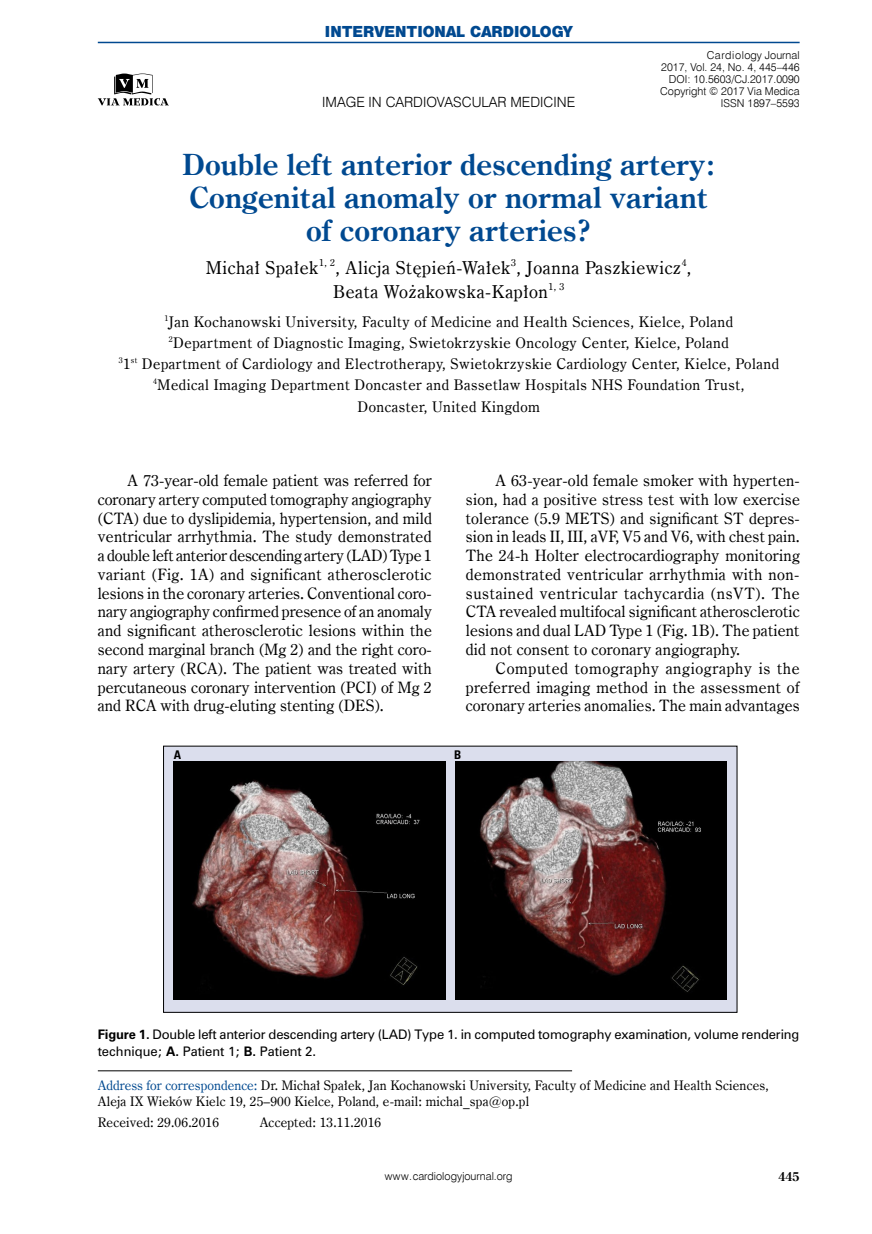
<style>
.page{position:relative;width:872px;height:1234px;background:#fff}
.page>*{position:absolute;margin:0;border:0;box-sizing:border-box;transform-origin:0 0}
._01_-_Tytuł_artykułu{font:700 29.4px/33px "Century Oldst EU";color:#004990;text-align:center}
._02_-_Autorzy{font:17.85px/24px "Century Oldst EU";letter-spacing:.035em;color:#000;text-align:center}
._08_-_Tekst{font:15.75px/18.8px "Century Oldst EU";letter-spacing:.01em;color:#000;text-align:justify}
._03_-_Kliniki{font:14.7px/21px "Century Oldst EU";letter-spacing:.035em;color:#000;text-align:center}
.t1{font:14.1px "Swis 721 Lt EU";color:#000}
.t2{font:14.1px "Swis 721 Blk 2 EU";color:#004990}
._16_-_Adres_do_kores{font:13.2px/16.5px "Century Oldst EU";letter-spacing:.015em;color:#000}
._16A_-_Adres_do_kore{font:13.2px "Century Oldst EU";letter-spacing:.015em;color:#000}
.t3{font:700 12.75px "Century Oldst EU";color:#000}
._15_-_Rycina_-_podpi{font:12px/17.2px "Zurich PL";letter-spacing:-.01em;color:#000}
._15_-_Rycina_-_podpi-2{font:700 12px "Zurich Cn EU";color:#000}
.t4{font:10.95px/12px "Swis 721 Lt EU";color:#000;text-align:right}
.s1{font-weight:700}
.s2{color:#004990}
</style>
<div class="page">
<hr style="left:98px;top:1070px;width:474px;height:1px;background:#000">
<hr style="left:98px;top:42px;width:701px;height:1px;background:#004990">
<svg style="left:98px;top:74px;width:71px;height:32px"></svg>
<div style="left:163px;top:746px;width:574px;height:266px;background:#dbdeed"></div>
<img style="left:174px;top:761px;width:552px;height:238px">
<div style="left:446px;top:759px;width:8px;height:241px;background:#dbdeed"></div>
<p class="t2" style="left:325px;top:22px;width:249px">INTERVENTIONAL CARDIOLOGY</p>
<p class="t4" style="left:661px;top:49px;width:140px">Cardiology Journal<br>2017, Vol. 24, No. 4, 445–446</p>
<p class="t4" style="left:660px;top:73px;width:141px">DOI: 10.5603/CJ.2017.0090<br>Copyright © 2017 Via Medica</p>
<p class="t1" style="left:322px;top:93px;width:254px">IMAGE IN CARDIOVASCULAR MEDICINE</p>
<p class="t4" style="left:721px;top:97px;width:80px">ISSN 1897–5593</p>
<p class="_01_-_Tytuł_artykułu" style="left:182px;top:149px;width:535px">Double left anterior descending artery:<br>Congenital anomaly or normal variant of coronary arteries?</p>
<p class="_02_-_Autorzy" style="left:206px;top:256px;width:487px">Michał Spałek<sup>1,</sup> <sup>2</sup>, Alicja Stępień-Wałek<sup>3</sup>, Joanna Paszkiewicz<sup>4</sup>,<br>Beata Wożakowska-Kapłon<sup>1,</sup> <sup>3</sup></p>
<p class="_03_-_Kliniki" style="left:119px;top:312px;width:662px"><sup>1</sup>Jan Kochanowski University, Faculty of Medicine and Health Sciences, Kielce, Poland<br><sup>2</sup>Department of Diagnostic Imaging, Swietokrzyskie Oncology Center, Kielce, Poland<br><sup>3</sup>1<sup>st</sup> Department of Cardiology and Electrotherapy, Swietokrzyskie Cardiology Center, Kielce, Poland <sup>4</sup>Medical Imaging Department Doncaster and Bassetlaw Hospitals NHS Foundation Trust, Doncaster, United Kingdom</p>
<p class="_08_-_Tekst" style="left:98px;top:471px;width:335px;text-indent:30px">A 73-year-old female patient was referred for coronary artery computed tomography angiography (CTA) due to dyslipidemia, hypertension, and mild ventricular arrhythmia. The study demonstrated a double left anterior descending artery (LAD) Type 1 variant (Fig. 1A) and significant atherosclerotic lesions in the coronary arteries. Conventional coro&shy;nary angiography confirmed presence of an anomaly and significant atherosclerotic lesions within the second marginal branch (Mg 2) and the right coro&shy;nary artery (RCA). The patient was treated with percutaneous coronary intervention (PCI) of Mg 2 and RCA with drug-eluting stenting (DES).</p>
<p class="_08_-_Tekst" style="left:466px;top:471px;width:335px;text-indent:30px">A 63-year-old female smoker with hyperten&shy;sion, had a positive stress test with low exercise tolerance (5.9 METS) and significant ST depres&shy;sion in leads II, III, aVF, V5 and V6, with chest pain.<br>The 24-h Holter electrocardiography monitoring demonstrated ventricular arrhythmia with non&shy;sustained ventricular tachycardia (nsVT). The CTA revealed multifocal significant atherosclerotic lesions and dual LAD Type 1 (Fig. 1B). The patient did not consent to coronary angiography.</p>
<p class="_08_-_Tekst" style="left:466px;top:659px;width:335px;text-indent:30px">Computed tomography angiography is the preferred imaging method in the assessment of coronary arteries anomalies. The main advantages</p>
<p class="_15_-_Rycina_-_podpi-2" style="left:174px;top:747px;width:9px">A</p>
<p class="_15_-_Rycina_-_podpi-2" style="left:454px;top:747px;width:9px">B</p>
<p class="_15_-_Rycina_-_podpi" style="left:98px;top:1025px;width:703px"><span class="s1">Figure 1.</span> Double left anterior descending artery (LAD) Type 1. in computed tomography examination, volume rendering technique; <span class="s1">A.</span> Patient 1; <span class="s1">B.</span> Patient 2.</p>
<p class="_16_-_Adres_do_kores" style="left:98px;top:1076px;width:672px"><span class="s2">Address for correspondence:</span> Dr. Michał Spałek, Jan Kochanowski University, Faculty of Medicine and Health Sciences,<br>Aleja IX Wieków Kielc 19, 25–900 Kielce, Poland, e-mail: michal_spa@op.pl</p>
<p class="_16A_-_Adres_do_kore" style="left:98px;top:1113px;width:123px">Received: 29.06.2016</p>
<p class="_16A_-_Adres_do_kore" style="left:260px;top:1113px;width:123px">Accepted: 13.11.2016</p>
<p class="t4" style="left:385px;top:1170px;width:129px">www.cardiologyjournal.org</p>
<p class="t3" style="left:778px;top:1167px;width:23px">445</p>
</div>
